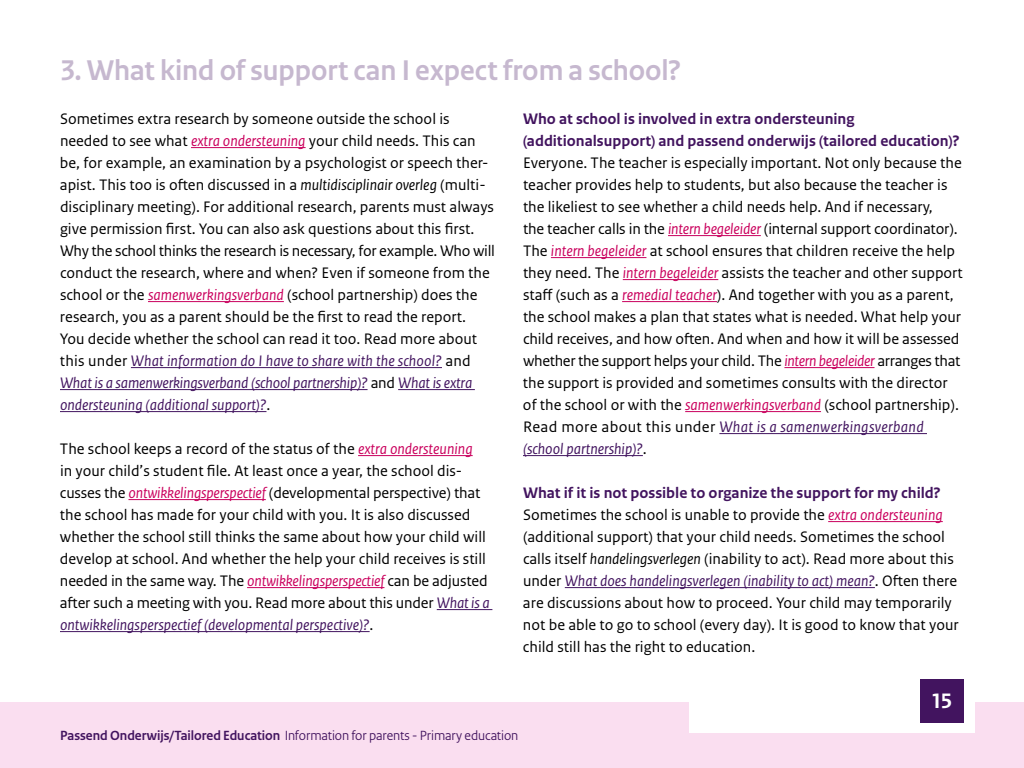
<style>
.page{position:relative;width:1024px;height:768px;background:#fff}
.page>*{position:absolute;margin:0;border:0;box-sizing:border-box;transform-origin:0 0}
.t1{font:700 30px "Rijksoverheid Sans Heading";color:#c6b8cf}
.t2{font:700 22px "Rijksoverheid Sans Text";color:#fff}
.Broodtekst{font:16px/22px "Rijksoverheid Sans Text";color:#000}
.Tussenkop{font:700 16px/22px "Rijksoverheid Sans Text";color:#42145f}
.t3{font:14px "Rijksoverheid Sans Heading";letter-spacing:-.005em;color:#42145f}
.s1{font-style:italic;color:#ca005d}
.s2{font-style:italic}
.s3{font-style:italic;color:#42145f}
.s4{font-weight:700}
</style>
<div class="page">
<hr style="left:191px;top:147px;width:115px;height:1px;background:#ca005d">
<hr style="left:148px;top:301px;width:136px;height:1px;background:#ca005d">
<hr style="left:131px;top:367px;width:311px;height:1px;background:#42145f">
<hr style="left:60px;top:389px;width:308px;height:1px;background:#42145f">
<hr style="left:398px;top:389px;width:77px;height:1px;background:#42145f">
<hr style="left:60px;top:411px;width:206px;height:1px;background:#42145f">
<hr style="left:358px;top:455px;width:115px;height:1px;background:#ca005d">
<hr style="left:128px;top:499px;width:138px;height:1px;background:#ca005d">
<hr style="left:247px;top:587px;width:137px;height:1px;background:#ca005d">
<hr style="left:437px;top:609px;width:55px;height:1px;background:#42145f">
<hr style="left:60px;top:631px;width:310px;height:1px;background:#42145f">
<hr style="left:668px;top:235px;width:93px;height:1px;background:#ca005d">
<hr style="left:551px;top:257px;width:95px;height:1px;background:#ca005d">
<hr style="left:623px;top:279px;width:95px;height:1px;background:#ca005d">
<hr style="left:622px;top:301px;width:95px;height:1px;background:#ca005d">
<hr style="left:784px;top:367px;width:91px;height:1px;background:#ca005d">
<hr style="left:685px;top:411px;width:136px;height:1px;background:#ca005d">
<hr style="left:719px;top:433px;width:208px;height:1px;background:#42145f">
<hr style="left:523px;top:455px;width:120px;height:1px;background:#42145f">
<hr style="left:828px;top:521px;width:115px;height:1px;background:#ca005d">
<hr style="left:565px;top:587px;width:310px;height:1px;background:#42145f">
<div style="left:0;top:702px;width:1024px;height:66px;background:#fadef0"></div>
<div style="left:689px;top:670px;width:286px;height:63px;background:#fff"></div>
<div style="left:920px;top:679px;width:44px;height:44px;background:#42145f"></div>
<h1 class="t1" style="left:60px;top:53px;width:623px">3. What kind of support can I expect from a school?</h1>
<p class="Broodtekst" style="left:60px;top:108px;width:436px">Sometimes extra research by someone outside the school is needed to see what <span class="s1">extra ondersteuning</span> your child needs. This can be, for example, an examination by a psychologist or speech ther&shy;apist. This too is often discussed in a <span class="s2">multidisciplinair overleg</span> (multi&shy;disciplinary meeting). For additional research, parents must always give permission first. You can also ask questions about this first.<br>Why the school thinks the research is necessary, for example. Who will conduct the research, where and when? Even if someone from the school or the <span class="s1">samenwerkingsverband</span> (school partnership) does the research, you as a parent should be the first to read the report.<br>You decide whether the school can read it too. Read more about this under <span class="s3">What information do I have to share with the school?</span> and <span class="s3">What is a samenwerkingsverband (school partnership)?</span> and <span class="s3">What is extra ondersteuning (additional support)?</span>.</p>
<p class="Broodtekst" style="left:60px;top:438px;width:431px">The school keeps a record of the status of the <span class="s1">extra ondersteuning<br></span>in your child’s student file. At least once a year, the school dis&shy;cusses the <span class="s1">ontwikkelingsperspectief</span> (developmental perspective) that the school has made for your child with you. It is also discussed whether the school still thinks the same about how your child will develop at school. And whether the help your child receives is still needed in the same way. The <span class="s1">ontwikkelingsperspectief</span> can be adjusted after such a meeting with you. Read more about this under <span class="s3">What is a ontwikkelingsperspectief (developmental perspective)?</span>.</p>
<h3 class="Tussenkop" style="left:523px;top:108px;width:438px">Who at school is involved in extra ondersteuning (additionalsupport) and passend onderwijs (tailored education)?</h3>
<p class="Broodtekst" style="left:523px;top:152px;width:441px">Everyone. The teacher is especially important. Not only because the teacher provides help to students, but also because the teacher is the likeliest to see whether a child needs help. And if necessary,<br>the teacher calls in the <span class="s1">intern begeleider</span> (internal support coordinator).<br>The <span class="s1">intern begeleider</span> at school ensures that children receive the help they need. The <span class="s1">intern begeleider</span> assists the teacher and other support staff (such as a <span class="s1">remedial teacher</span>). And together with you as a parent, the school makes a plan that states what is needed. What help your child receives, and how often. And when and how it will be assessed whether the support helps your child. The <span class="s1">intern begeleider</span> arranges that the support is provided and sometimes consults with the director of the school or with the <span class="s1">samenwerkingsverband</span> (school partnership).<br>Read more about this under <span class="s3">What is a samenwerkingsverband (school partnership)?</span>.</p>
<h3 class="Tussenkop" style="left:523px;top:482px;width:420px">What if it is not possible to organize the support for my child?</h3>
<p class="Broodtekst" style="left:523px;top:504px;width:437px">Sometimes the school is unable to provide the <span class="s1">extra ondersteuning </span>(additional support) that your child needs. Sometimes the school calls itself <span class="s2">handelingsverlegen</span> (inability to act). Read more about this under <span class="s3">What does handelingsverlegen (inability to act) mean?</span>. Often there are discussions about how to proceed. Your child may temporarily not be able to go to school (every day). It is good to know that your child still has the right to education.</p>
<h2 class="t2" style="left:932px;top:689px;width:22px">15</h2>
<p class="t3" style="left:60px;top:728px;width:460px"><span class="s4">Passend Onderwijs/Tailored Education</span> Information for parents - Primary education</p>
</div>
